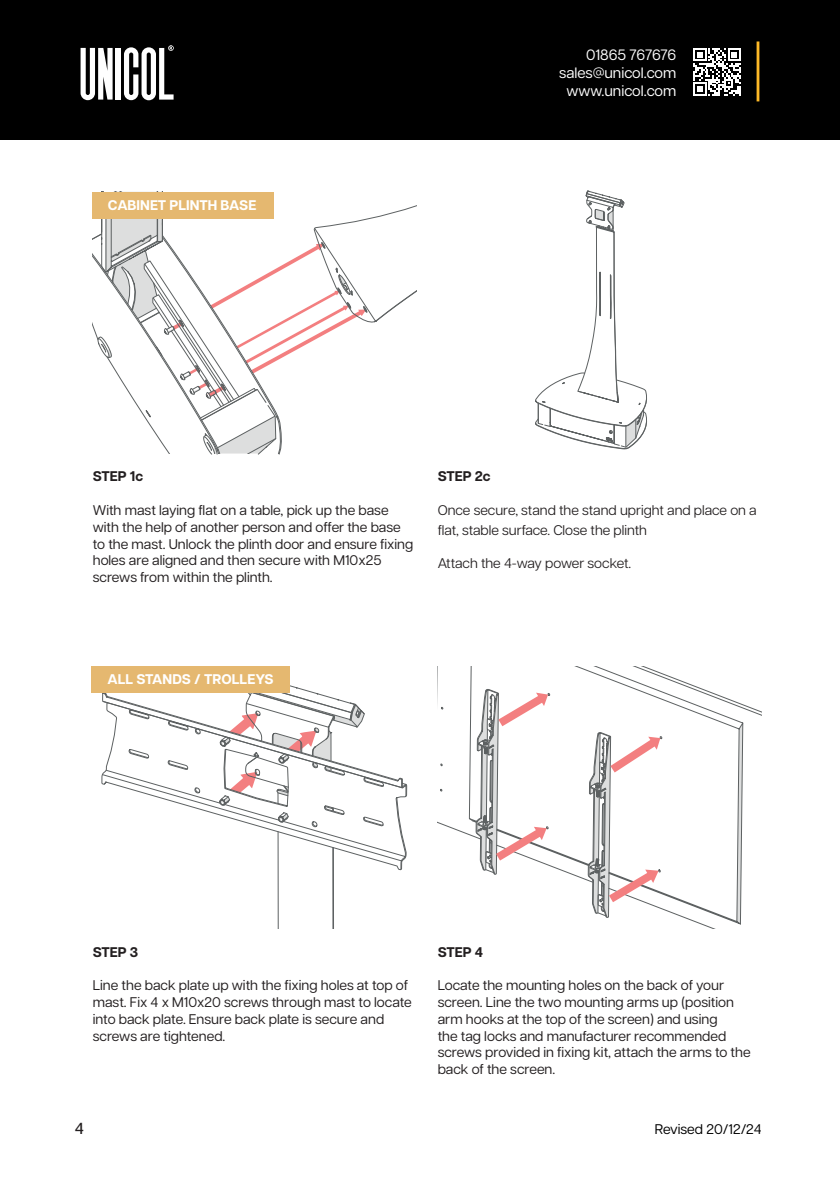
<style>
.page{position:relative;width:840px;height:1191px;background:#fff}
.page>*{position:absolute;margin:0;border:0;box-sizing:border-box;transform-origin:0 0}
.t1{font:500 16px "Articulat CF";color:#231f20}
.t2{font:15px/18px "Articulat CF";color:#fff;text-align:right}
.t3{font:14px/16.8px "Articulat CF";color:#231f20}
.t4{font:14px/20px "Articulat CF";color:#231f20}
.t5{font:700 14px "Articulat CF";color:#fff}
.t6{font:700 14px "Articulat CF";color:#231f20}
.t7{font:14px "Articulat CF";color:#000}
</style>
<div class="page">
<hr style="left:839px;top:0;width:1px;height:140px;background:#000">
<div style="left:0;top:0;width:839px;height:140px;background:#000"></div>
<svg style="left:124px;top:45px;width:49px;height:55px"></svg>
<div style="left:116px;top:48px;width:5px;height:52px;background:#fff"></div>
<svg style="left:80px;top:48px;width:32px;height:52px"></svg>
<hr style="left:756px;top:41px;width:3px;height:60px;background:#fdb927">
<svg style="left:693px;top:48px;width:47px;height:48px"></svg>
<svg style="left:93px;top:192px;width:323px;height:263px"></svg>
<svg style="left:101px;top:692px;width:306px;height:178px"></svg>
<svg style="left:219px;top:685px;width:146px;height:243px"></svg>
<svg style="left:437px;top:666px;width:324px;height:262px"></svg>
<svg style="left:475px;top:666px;width:72px;height:209px"></svg>
<svg style="left:587px;top:702px;width:73px;height:216px"></svg>
<svg style="left:535px;top:190px;width:111px;height:259px"></svg>
<div style="left:92px;top:192px;width:181px;height:26px;background:#e5b870"></div>
<div style="left:91px;top:666px;width:199px;height:26px;background:#e5b870"></div>
<p class="t5" style="left:108px;top:195px;width:150px">CABINET PLINTH BASE</p>
<p class="t2" style="left:559px;top:44px;width:118px">01865 767676 sales@unicol.com www.unicol.com</p>
<p class="t6" style="left:93px;top:466px;width:52px">STEP 1c</p>
<p class="t3" style="left:93px;top:501px;width:322px">With mast laying flat on a table, pick up the base with the help of another person and offer the base to the mast. Unlock the plinth door and ensure fixing holes are aligned and then secure with M10x25 screws from within the plinth.</p>
<p class="t6" style="left:437px;top:466px;width:54px">STEP 2c</p>
<p class="t4" style="left:437px;top:499px;width:320px">Once secure, stand the stand upright and place on a flat, stable surface. Close the plinth</p>
<p class="t4" style="left:437px;top:552px;width:195px">Attach the 4-way power socket.</p>
<p class="t5" style="left:107px;top:669px;width:167px">ALL STANDS / TROLLEYS</p>
<p class="t6" style="left:93px;top:941px;width:47px">STEP 3</p>
<p class="t3" style="left:93px;top:976px;width:320px">Line the back plate up with the fixing holes at top of mast. Fix 4 x M10x20 screws through mast to locate into back plate. Ensure back plate is secure and screws are tightened.</p>
<p class="t6" style="left:437px;top:941px;width:47px">STEP 4</p>
<p class="t3" style="left:437px;top:976px;width:314px">Locate the mounting holes on the back of your screen. Line the two mounting arms up (position arm hooks at the top of the screen) and using<br>the tag locks and manufacturer recommended screws provided in fixing kit, attach the arms to the back of the screen.</p>
<p class="t1" style="left:75px;top:1116px;width:11px">4</p>
<p class="t7" style="left:654px;top:1118px;width:108px">Revised 20/12/24</p>
</div>
